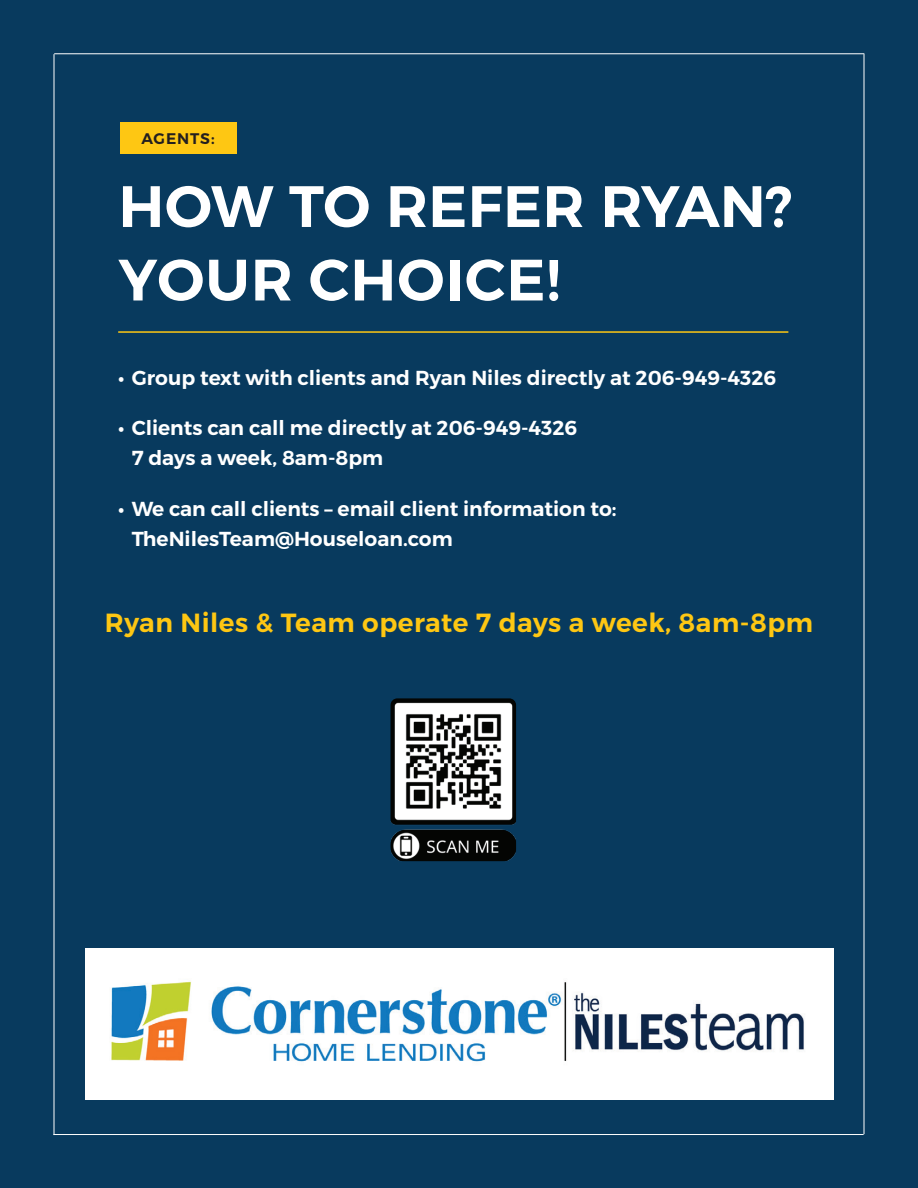
<style>
.page{position:relative;width:918px;height:1188px;background:#083a5e}
.page>*{position:absolute;margin:0;border:0;box-sizing:border-box;transform-origin:0 0}
.t1{font:600 58.2px/73.5px "Montserrat";letter-spacing:.01em;color:#fff}
.t2{font:600 26.25px "Montserrat";letter-spacing:.02em;color:#fec713}
.t3{font:600 20.25px/30px "Montserrat";color:#fff}
.t4{font:600 15.45px "Montserrat";letter-spacing:.055em;color:#231f20}
</style>
<div class="page">
<hr style="left:54px;top:54px;width:1px;height:1081px;background:#fff">
<hr style="left:864px;top:54px;width:1px;height:1080px;background:#fff">
<hr style="left:54px;top:53px;width:810px;height:1px;background:#fff">
<hr style="left:53px;top:1134px;width:811px;height:1px;background:#fff">
<hr style="left:118px;top:331px;width:670px;height:2px;background:#fec713">
<div style="left:120px;top:122px;width:116px;height:31px;background:#fec713"></div>
<div style="left:85px;top:948px;width:748px;height:152px;background:#fff"></div>
<img style="left:111px;top:981px;width:693px;height:81px">
<img style="left:391px;top:698px;width:125px;height:163px">
<p class="t4" style="left:141px;top:129px;width:75px">AGENTS:</p>
<h1 class="t1" style="left:118px;top:170px;width:676px">HOW TO REFER RYAN?<br>YOUR CHOICE!</h1>
<p class="t3" style="left:118px;top:363px;width:659px">• Group text with clients and Ryan Niles directly at 206-949-4326</p>
<p class="t3" style="left:132px;top:413px;width:447px;text-indent:-14px">• Clients can call me directly at 206-949-4326<br>7 days a week, 8am-8pm</p>
<p class="t3" style="left:132px;top:494px;width:486px;text-indent:-14px">• We can call clients – email client information to:<br>TheNilesTeam@Houseloan.com</p>
<p class="t2" style="left:105px;top:606px;width:710px">Ryan Niles &amp; Team operate 7 days a week, 8am-8pm</p>
</div>
